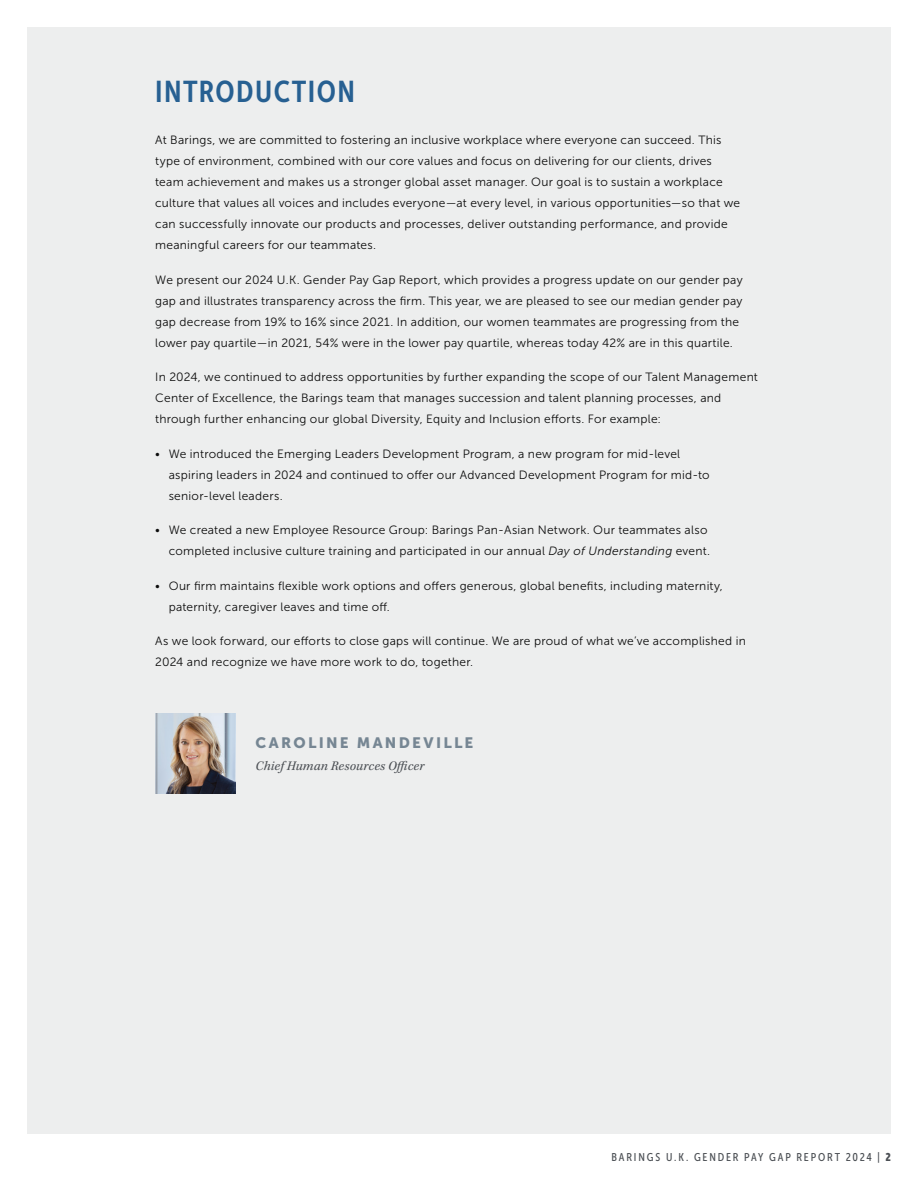
<style>
.page{position:relative;width:918px;height:1188px;background:#fff}
.page>*{position:absolute;margin:0;border:0;box-sizing:border-box;transform-origin:0 0}
.t1{font:30px "Museo Sans Cond 700";letter-spacing:.045em;color:#276092}
.t2{font:15px "Museo Sans 900";letter-spacing:.15em;color:#768693}
.t3{font:italic 13.5px "Kepler Std";letter-spacing:.015em;color:#4b4f54}
.t4{font:12px/21px "Museo Sans 300";letter-spacing:.02em;color:#0d0d0d}
.t5{font:11.25px "Museo Sans Cond 500";letter-spacing:.165em;color:#4b4f54}
.s1{font-style:italic}
.s2{font-family:"Museo Sans Cond 900"}
</style>
<div class="page">
<div style="left:27px;top:27px;width:864px;height:1107px;background:#edeeee"></div>
<img style="left:155px;top:714px;width:80px;height:80px">
<h1 class="t1" style="left:155px;top:75px;width:201px">INTRODUCTION</h1>
<p class="t4" style="left:155px;top:130px;width:586px">At Barings, we are committed to fostering an inclusive workplace where everyone can succeed. This type of environment, combined with our core values and focus on delivering for our clients, drives team achievement and makes us a stronger global asset manager. Our goal is to sustain a workplace culture that values all voices and includes everyone—at every level, in various opportunities—so that we can successfully innovate our products and processes, deliver outstanding performance, and provide meaningful careers for our teammates.</p>
<p class="t4" style="left:155px;top:269px;width:589px">We present our 2024 U.K. Gender Pay Gap Report, which provides a progress update on our gender pay gap and illustrates transparency across the firm. This year, we are pleased to see our median gender pay gap decrease from 19% to 16% since 2021. In addition, our women teammates are progressing from the lower pay quartile—in 2021, 54% were in the lower pay quartile, whereas today 42% are in this quartile.</p>
<p class="t4" style="left:155px;top:367px;width:604px">In 2024, we continued to address opportunities by further expanding the scope of our Talent Management<br>Center of Excellence, the Barings team that manages succession and talent planning processes, and through further enhancing our global Diversity, Equity and Inclusion efforts. For example:</p>
<p class="t4" style="left:169px;top:443px;width:542px;text-indent:-14px">• We introduced the Emerging Leaders Development Program, a new program for mid-level aspiring leaders in 2024 and continued to offer our Advanced Development Program for mid-to senior-level leaders.</p>
<p class="t4" style="left:155px;top:520px;width:556px;text-align:right">• We created a new Employee Resource Group: Barings Pan-Asian Network. Our teammates also completed inclusive culture training and participated in our annual <span class="s1">Day of Understanding</span> event.</p>
<p class="t4" style="left:169px;top:575px;width:556px;text-indent:-14px">• Our firm maintains flexible work options and offers generous, global benefits, including maternity, paternity, caregiver leaves and time off.</p>
<p class="t4" style="left:155px;top:631px;width:592px">As we look forward, our efforts to close gaps will continue. We are proud of what we’ve accomplished in<br>2024 and recognize we have more work to do, together.</p>
<p class="t2" style="left:256px;top:734px;width:219px">CAROLINE MANDEVILLE</p>
<p class="t3" style="left:256px;top:758px;width:170px">Chief Human Resources Officer</p>
<p class="t5" style="left:611px;top:1151px;width:281px">BARINGS U.K. GENDER PAY GAP REPORT 2024 | <span class="s2">2</span></p>
</div>
